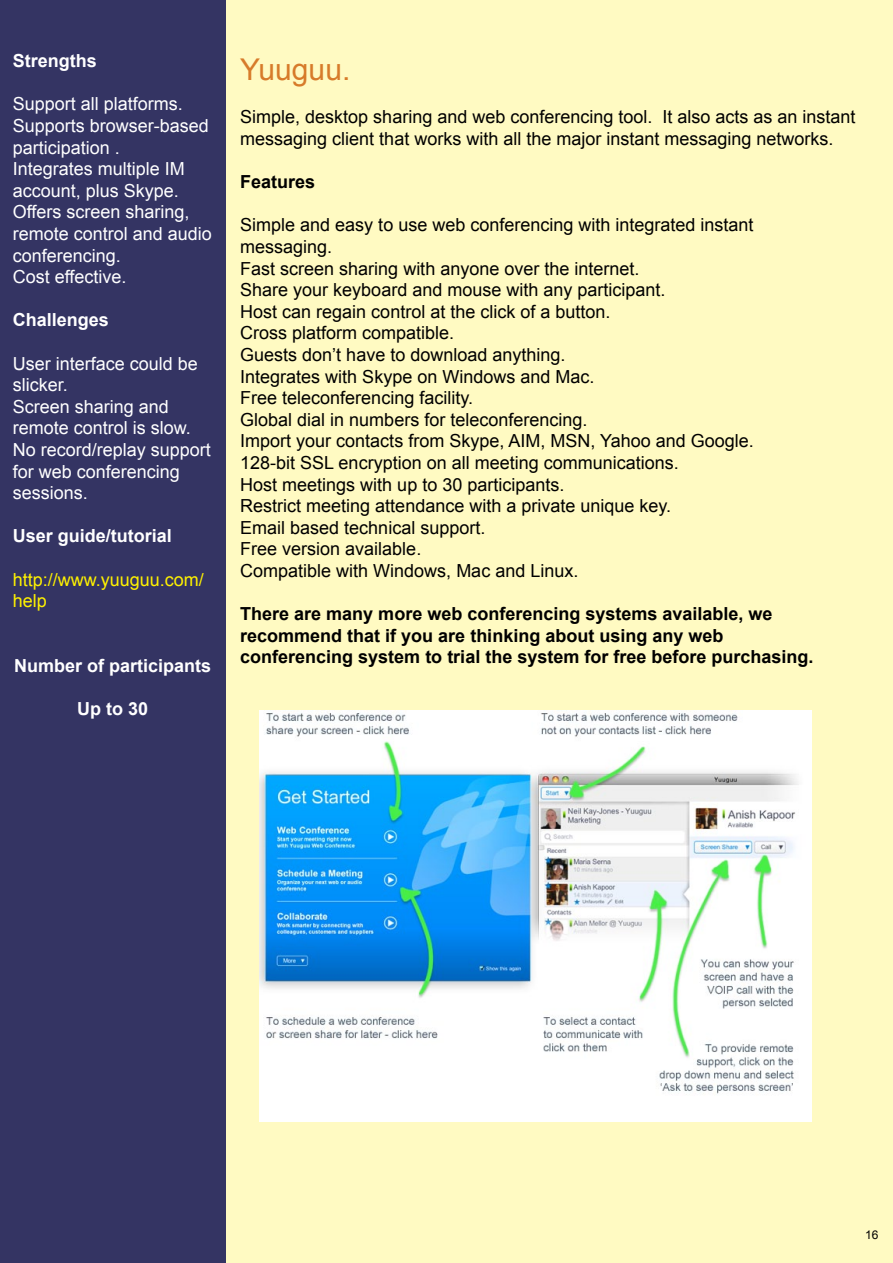
<style>
.page{position:relative;width:893px;height:1263px;background:#fffac2}
.page>*{position:absolute;margin:0;border:0;box-sizing:border-box;transform-origin:0 0}
.t1{font:30px "Arial";color:#d77b2a}
.t2{font:18px/21.6px "Arial";color:#000}
.t3{font:18px/21.6px "Arial";color:#fff}
.t4{font:700 18px/21.6px "Arial";color:#000}
.t5{font:700 18px "Arial";color:#fff}
.t6{font:18px/21.6px "Arial";color:#fff200}
.t7{font:12px "Arial";color:#000}
</style>
<div class="page">
<div style="left:0;top:0;width:225px;height:1263px;background:#343463"></div>
<img style="left:259px;top:710px;width:552px;height:412px">
<p class="t5" style="left:13px;top:49px;width:86px">Strengths</p>
<p class="t3" style="left:13px;top:93px;width:201px">Support all platforms.<br>Supports browser-based participation .<br>Integrates multiple IM account, plus Skype.<br>Offers screen sharing, remote control and audio conferencing.<br>Cost effective.</p>
<p class="t5" style="left:13px;top:308px;width:98px">Challenges</p>
<p class="t3" style="left:13px;top:353px;width:200px">User interface could be slicker.<br>Screen sharing and remote control is slow.<br>No record/replay support for web conferencing sessions.</p>
<p class="t5" style="left:13px;top:524px;width:161px">User guide/tutorial</p>
<p class="t6" style="left:13px;top:569px;width:193px">http://www.yuuguu.com/ help</p>
<p class="t5" style="left:14px;top:654px;width:199px">Number of participants</p>
<p class="t5" style="left:77px;top:697px;width:73px">Up to 30</p>
<h1 class="t1" style="left:240px;top:50px;width:112px">Yuuguu.</h1>
<p class="t2" style="left:240px;top:106px;width:617px">Simple, desktop sharing and web conferencing tool. It also acts as an instant messaging client that works with all the major instant messaging networks.</p>
<p class="t4" style="left:240px;top:172px;width:77px">Features</p>
<p class="t2" style="left:240px;top:214px;width:515px">Simple and easy to use web conferencing with integrated instant messaging.<br>Fast screen sharing with anyone over the internet.<br>Share your keyboard and mouse with any participant.<br>Host can regain control at the click of a button.<br>Cross platform compatible.<br>Guests don’t have to download anything.<br>Integrates with Skype on Windows and Mac.<br>Free teleconferencing facility.<br>Global dial in numbers for teleconferencing.<br>Import your contacts from Skype, AIM, MSN, Yahoo and Google.<br>128-bit SSL encryption on all meeting communications.<br>Host meetings with up to 30 participants.<br>Restrict meeting attendance with a private unique key.<br>Email based technical support.<br>Free version available.<br>Compatible with Windows, Mac and Linux.</p>
<p class="t4" style="left:240px;top:604px;width:575px">There are many more web conferencing systems available, we recommend that if you are thinking about using any web conferencing system to trial the system for free before purchasing.</p>
<p class="t7" style="left:865px;top:1227px;width:15px">16</p>
</div>
